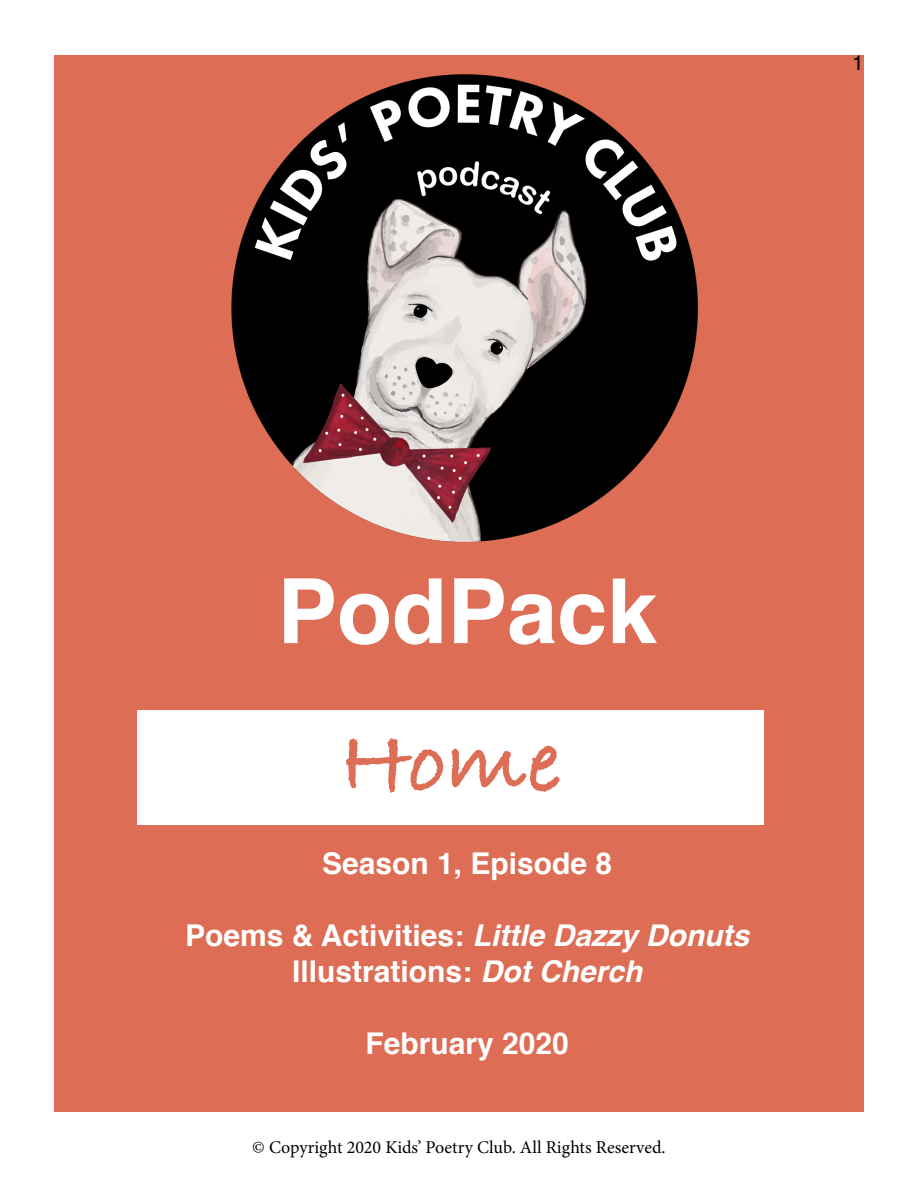
<style>
.page{position:relative;width:918px;height:1188px;background:#fff}
.page>*{position:absolute;margin:0;border:0;box-sizing:border-box;transform-origin:0 0}
.t1{font:700 90px "Helvetica";color:#fff}
.t2{font:700 90px "Bradley Hand ITCTT";color:#dd6d54}
.t3{font:700 30px/36px "Helvetica";color:#fff;text-align:center}
.t4{font:21px "Helvetica";color:#000}
.t5{font:18px "Minion Pro";color:#000}
.s1{font-style:italic}
</style>
<div class="page">
<div style="left:54px;top:56px;width:810px;height:1056px;background:#dd6d54"></div>
<div style="left:137px;top:711px;width:627px;height:114px;background:#fff"></div>
<img style="left:217px;top:55px;width:500px;height:487px">
<p class="t4" style="left:852px;top:46px;width:13px">1</p>
<h1 class="t1" style="left:277px;top:539px;width:382px">PodPack</h1>
<h1 class="t2" style="left:340px;top:693px;width:223px">Home</h1>
<p class="t3" style="left:322px;top:845px;width:292px">Season 1, Episode 8</p>
<p class="t3" style="left:185px;top:917px;width:566px">Poems &amp; Activities: <span class="s1">Little Dazzy Donuts<br></span>Illustrations: <span class="s1">Dot Cherch</span></p>
<p class="t3" style="left:365px;top:1025px;width:205px">February 2020</p>
<p class="t5" style="left:252px;top:1135px;width:415px">© Copyright 2020 Kids’ Poetry Club. All Rights Reserved.</p>
</div>
